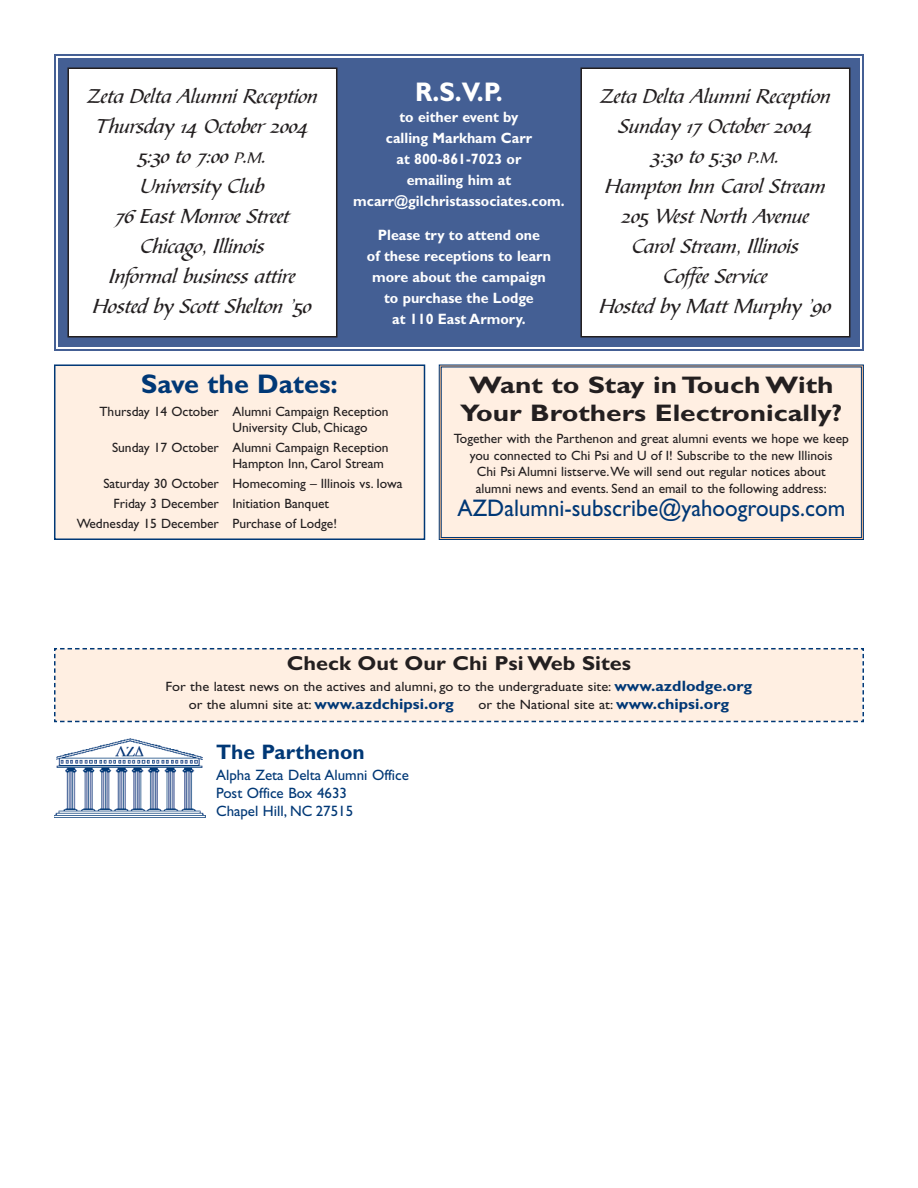
<style>
.page{position:relative;width:918px;height:1188px;background:#fff}
.page>*{position:absolute;margin:0;border:0;box-sizing:border-box;transform-origin:0 0}
.t1{font:700 27px "Gill Sans";color:#003876}
.t2{font:700 27px "Gill Sans";color:#fff;scale:.95 1}
.t3{font:700 24px/28.8px "Gill Sans";color:#231f20;text-align:center;scale:1.17 1}
.t4{font:24px "Gill Sans";color:#003876;scale:.95 1}
.t5{font:21px/30px "Bible Script Plain";color:#231f20;text-align:center;scale:1.07 1}
.t6{font:700 21px "Gill Sans";color:#003876}
.t7{font:700 20.25px "Gill Sans";color:#231f20;scale:1.07 1}
.t8{font:700 15px/21px "Gill Sans";color:#fff;text-align:center;scale:.95 1}
.t9{font:15px/18px "Gill Sans";color:#003876}
.t10{font:13.5px/16.5px "Gill Sans";color:#231f20}
.t11{font:13.5px/18px "Gill Sans";color:#231f20;scale:1.07 1}
.s1{font-size:15.75px}
.s2{font-weight:700;font-size:15px;color:#003876}
</style>
<div class="page">
<div style="left:54px;top:54px;width:810px;height:297px;background:#445f94"></div>
<img style="left:54px;top:738px;width:152px;height:80px">
<svg style="left:54px;top:648px;width:810px;height:75px"></svg>
<div style="left:438px;top:364px;width:426px;height:176px;background:#ffefe2"></div>
<div style="left:68px;top:68px;width:269px;height:269px;background:#fff"></div>
<div style="left:67px;top:68px;width:270px;height:270px;border:2px solid #231f20"></div>
<div style="left:581px;top:68px;width:269px;height:269px;background:#fff"></div>
<div style="left:580px;top:68px;width:270px;height:270px;border:2px solid #231f20"></div>
<div style="left:55px;top:365px;width:369px;height:174px;background:#ffefe2"></div>
<div style="left:54px;top:364px;width:371px;height:176px;border:2px solid #003876"></div>
<h1 class="t2" style="left:415px;top:82px;width:94px">R.S.V.P.</h1>
<p class="t8" style="left:353px;top:108px;width:224px">to either event by<br>calling Markham Carr<br>at 800-861-7023 or<br>emailing him at mcarr@gilchristassociates.com.</p>
<p class="t8" style="left:367px;top:227px;width:195px">Please try to attend one<br>of these receptions to learn more about the campaign to purchase the Lodge<br>at 110 East Armory.</p>
<h3 class="t5" style="left:87px;top:84px;width:217px">Zeta Delta Alumni Reception<br>Thursday 14 October 2004<br>5:30 to 7:00 <span class="s1">P</span>.<span class="s1">M</span>.<br>University Club<br>76 East Monroe Street<br>Chicago, Illinois<br>Informal business attire<br>Hosted by Scott Shelton ’50</h3>
<h3 class="t5" style="left:600px;top:84px;width:218px">Zeta Delta Alumni Reception<br>Sunday 17 October 2004<br>3:30 to 5:30 <span class="s1">P</span>.<span class="s1">M</span>.<br>Hampton Inn Carol Stream<br>205 West North Avenue<br>Carol Stream, Illinois<br>Coffee Service<br>Hosted by Matt Murphy ’90</h3>
<h1 class="t1" style="left:141px;top:375px;width:198px">Save the Dates:</h1>
<p class="t10" style="left:232px;top:405px;width:158px;text-indent:-133px">Thursday 14 October Alumni Campaign Reception<br>University Club, Chicago</p>
<p class="t10" style="left:232px;top:441px;width:158px;text-indent:-120px">Sunday 17 October Alumni Campaign Reception<br>Hampton Inn, Carol Stream</p>
<p class="t10" style="left:103px;top:477px;width:301px">Saturday 30 October Homecoming – Illinois vs. Iowa</p>
<p class="t10" style="left:113px;top:497px;width:217px">Friday 3 December Initiation Banquet</p>
<p class="t10" style="left:77px;top:517px;width:262px">Wednesday 15 December Purchase of Lodge!</p>
<h2 class="t3" style="left:460px;top:373px;width:328px">Want to Stay in Touch With<br>Your Brothers Electronically?</h2>
<p class="t10" style="left:454px;top:432px;width:397px;text-align:center">Together with the Parthenon and great alumni events we hope we keep you connected to Chi Psi and U of I! Subscribe to the new Illinois<br>Chi Psi Alumni listserve.We will send out regular notices about<br>alumni news and events. Send an email to the following address:</p>
<h2 class="t4" style="left:457px;top:499px;width:410px">AZDalumni-subscribe@yahoogroups.com</h2>
<h3 class="t7" style="left:287px;top:657px;width:323px">Check Out Our Chi Psi Web Sites</h3>
<p class="t11" style="left:189px;top:679px;width:528px;text-indent:-23px">For the latest news on the actives and alumni, go to the undergraduate site: <span class="s2">www.azdlodge.org </span>or the alumni site at: <span class="s2">www.azdchipsi.org</span></p>
<p class="t11" style="left:478px;top:697px;width:236px">or the National site at: <span class="s2">www.chipsi.org</span></p>
<h3 class="t6" style="left:216px;top:745px;width:150px">The Parthenon</h3>
<p class="t9" style="left:216px;top:768px;width:194px">Alpha Zeta Delta Alumni Office<br>Post Office Box 4633<br>Chapel Hill, NC 27515</p>
</div>
